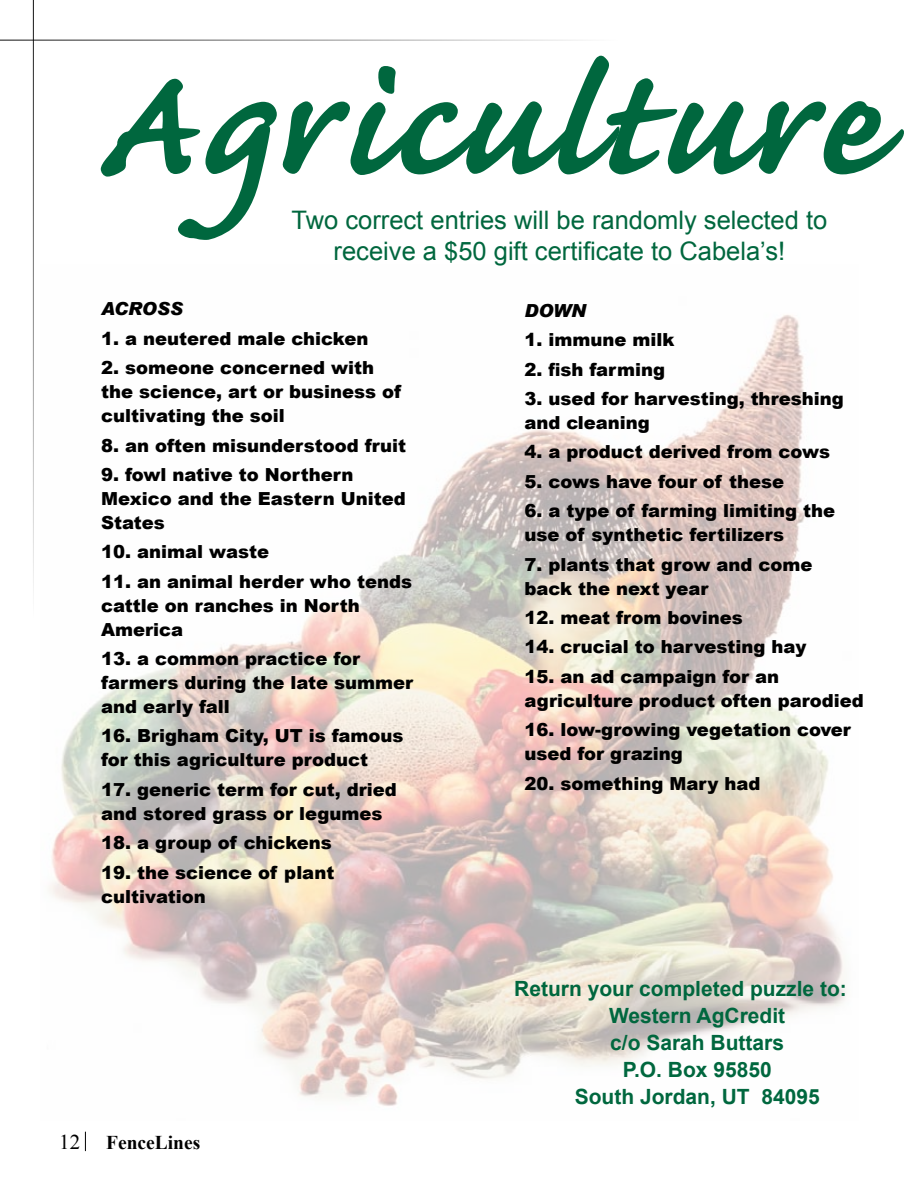
<style>
.page{position:relative;width:918px;height:1188px;background:#fff}
.page>*{position:absolute;margin:0;border:0;box-sizing:border-box;transform-origin:0 0}
.t1{font:700 198.45px "Caflisch Script Pro";letter-spacing:.02em;color:#00673e}
.t2{font:25.5px/30.6px "Arial";color:#00673e;text-align:center}
.t3{font:700 21px "Arial";color:#00673e}
.t4{font:700 19.5px "Times New Roman";color:#000}
.t5{font:900 18px/24px "Arial";color:#000}
.t6{font:italic 900 18px "Arial";color:#000}
.s1{font-weight:400;font-size:21px}
</style>
<div class="page">
<svg style="left:85px;top:1132px;width:1px;height:19px"></svg>
<hr style="left:0;top:40px;width:618px;height:1px;background:#000">
<hr style="left:33px;top:0;width:1px;height:618px;background:#000">
<img style="left:49px;top:315px;width:797px;height:791px">
<h1 class="t1" style="left:93px;top:22px;width:787px">Agriculture</h1>
<h2 class="t2" style="left:292px;top:205px;width:537px">Two correct entries will be randomly selected to receive a $50 gift certificate to Cabela’s!</h2>
<p class="t6" style="left:101px;top:298px;width:83px">ACROSS</p>
<p class="t5" style="left:101px;top:326px;width:269px">1. a neutered male chicken</p>
<p class="t5" style="left:101px;top:355px;width:301px">2. someone concerned with the science, art or business of cultivating the soil</p>
<p class="t5" style="left:101px;top:433px;width:307px">8. an often misunderstood fruit</p>
<p class="t5" style="left:101px;top:462px;width:306px">9. fowl native to Northern<br>Mexico and the Eastern United<br>States</p>
<p class="t5" style="left:101px;top:539px;width:169px">10. animal waste</p>
<p class="t5" style="left:101px;top:569px;width:312px">11. an animal herder who tends cattle on ranches in North<br>America</p>
<p class="t5" style="left:101px;top:646px;width:313px">13. a common practice for farmers during the late summer and early fall</p>
<p class="t5" style="left:101px;top:723px;width:304px">16. Brigham City, UT is famous for this agriculture product</p>
<p class="t5" style="left:101px;top:777px;width:297px">17. generic term for cut, dried and stored grass or legumes</p>
<p class="t5" style="left:101px;top:830px;width:232px">18. a group of chickens</p>
<p class="t5" style="left:101px;top:860px;width:235px">19. the science of plant cultivation</p>
<p class="t4" style="left:59px;top:1129px;width:143px"><span class="s1">12</span> FenceLines</p>
<p class="t6" style="left:524px;top:299px;width:63px">DOWN</p>
<p class="t5" style="left:524px;top:327px;width:151px">1. immune milk</p>
<p class="t5" style="left:524px;top:357px;width:142px">2. fish farming</p>
<p class="t5" style="left:524px;top:386px;width:321px">3. used for harvesting, threshing and cleaning</p>
<p class="t5" style="left:524px;top:439px;width:307px">4. a product derived from cows</p>
<p class="t5" style="left:524px;top:469px;width:261px">5. cows have four of these</p>
<p class="t5" style="left:524px;top:498px;width:312px">6. a type of farming limiting the use of synthetic fertilizers</p>
<p class="t5" style="left:524px;top:552px;width:289px">7. plants that grow and come back the next year</p>
<p class="t5" style="left:524px;top:605px;width:220px">12. meat from bovines</p>
<p class="t5" style="left:524px;top:634px;width:284px">14. crucial to harvesting hay</p>
<p class="t5" style="left:524px;top:664px;width:341px">15. an ad campaign for an agriculture product often parodied</p>
<p class="t5" style="left:524px;top:717px;width:328px">16. low-growing vegetation cover used for grazing</p>
<p class="t5" style="left:524px;top:771px;width:238px">20. something Mary had</p>
<p class="t3" style="left:514px;top:975px;width:334px">Return your completed puzzle to:</p>
<p class="t3" style="left:609px;top:1002px;width:178px">Western AgCredit</p>
<p class="t3" style="left:610px;top:1029px;width:175px">c/o Sarah Buttars</p>
<p class="t3" style="left:623px;top:1056px;width:151px">P.O. Box 95850</p>
<p class="t3" style="left:575px;top:1083px;width:247px">South Jordan, UT 84095</p>
</div>
